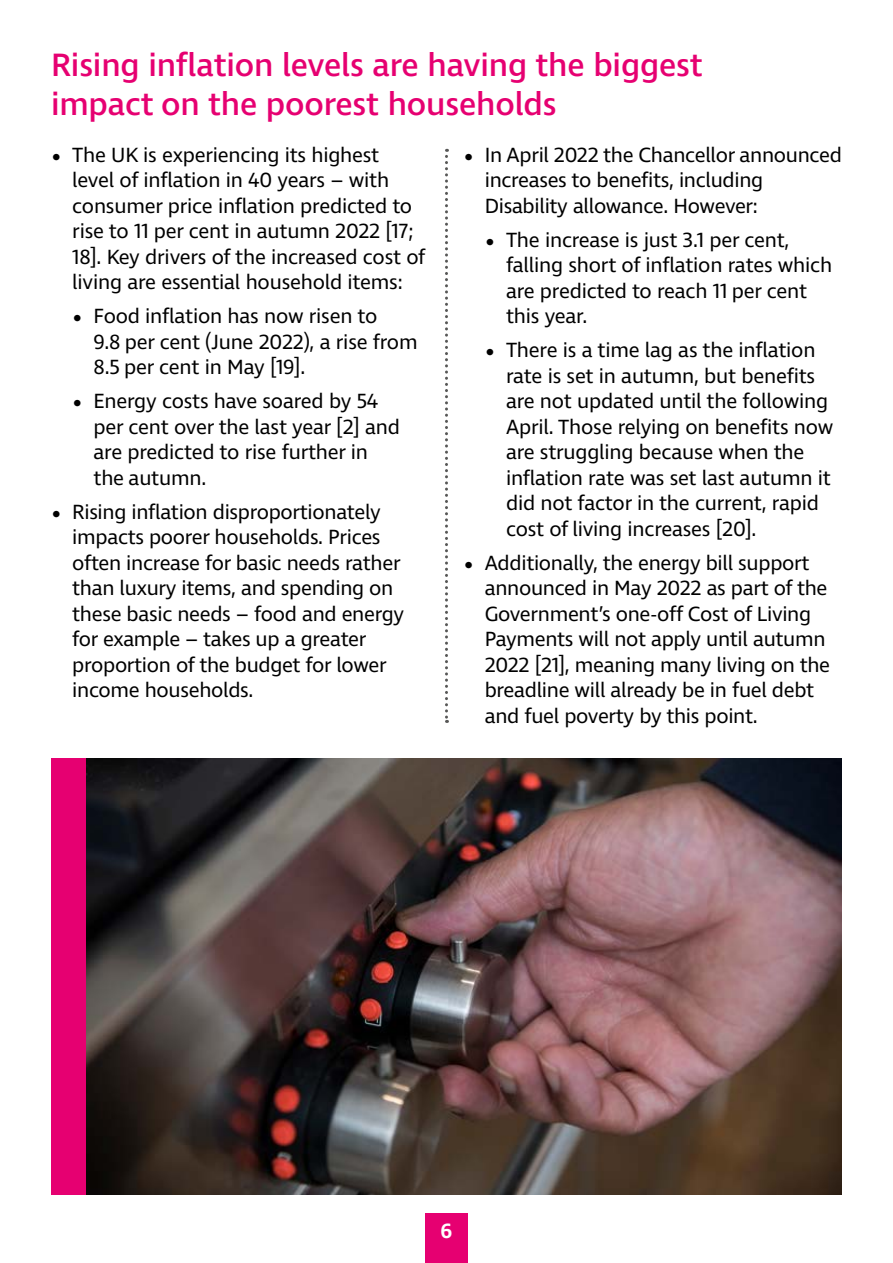
<style>
.page{position:relative;width:893px;height:1263px;background:#fff}
.page>*{position:absolute;margin:0;border:0;box-sizing:border-box;transform-origin:0 0}
.t1{font:500 33px/39px "Ingra";letter-spacing:-.005em;color:#e60071}
.P___14pt_bullets{font:21px/25.5px "Ingra";letter-spacing:-.015em;color:#000}
.P_bullet_indent{font:21px/25.5px "Ingra";letter-spacing:-.01em;color:#000}
.t2{font:600 21px "Ingra";color:#fff}
.s1{font-size:27px}
</style>
<div class="page">
<div style="left:425px;top:1213px;width:43px;height:50px;background:#e60071"></div>
<svg style="left:445px;top:149px;width:3px;height:574px"></svg>
<img style="left:86px;top:758px;width:756px;height:437px">
<div style="left:51px;top:758px;width:35px;height:437px;background:#e60071"></div>
<h2 class="t1" style="left:51px;top:47px;width:653px">Rising inflation levels are having the biggest impact on the poorest households</h2>
<p class="P___14pt_bullets" style="left:72px;top:143px;width:355px;text-indent:-21px"><span class="s1">•</span> The UK is experiencing its highest level of inflation in 40 years – with consumer price inflation predicted to rise to 11 per cent in autumn 2022 [17; 18]. Key drivers of the increased cost of living are essential household items:</p>
<p class="P_bullet_indent" style="left:94px;top:305px;width:326px;text-indent:-21px"><span class="s1">•</span> Food inflation has now risen to<br>9.8 per cent (June 2022), a rise from<br>8.5 per cent in May [19].</p>
<p class="P_bullet_indent" style="left:94px;top:390px;width:308px;text-indent:-21px"><span class="s1">•</span> Energy costs have soared by 54 per cent over the last year [2] and are predicted to rise further in the autumn.</p>
<p class="P___14pt_bullets" style="left:72px;top:500px;width:333px;text-indent:-21px"><span class="s1">•</span> Rising inflation disproportionately impacts poorer households. Prices often increase for basic needs rather than luxury items, and spending on these basic needs – food and energy for example – takes up a greater proportion of the budget for lower income households.</p>
<p class="P___14pt_bullets" style="left:485px;top:143px;width:359px;text-indent:-21px"><span class="s1">•</span> In April 2022 the Chancellor announced increases to benefits, including<br>Disability allowance. However:</p>
<p class="P_bullet_indent" style="left:506px;top:228px;width:328px;text-indent:-21px"><span class="s1">•</span> The increase is just 3.1 per cent, falling short of inflation rates which are predicted to reach 11 per cent this year.</p>
<p class="P_bullet_indent" style="left:506px;top:339px;width:329px;text-indent:-21px"><span class="s1">•</span> There is a time lag as the inflation rate is set in autumn, but benefits are not updated until the following April. Those relying on benefits now are struggling because when the inflation rate was set last autumn it did not factor in the current, rapid cost of living increases [20].</p>
<p class="P___14pt_bullets" style="left:485px;top:551px;width:347px;text-indent:-21px"><span class="s1">•</span> Additionally, the energy bill support announced in May 2022 as part of the Government’s one-off Cost of Living Payments will not apply until autumn 2022 [21], meaning many living on the breadline will already be in fuel debt and fuel poverty by this point.</p>
<p class="t2" style="left:441px;top:1217px;width:13px">6</p>
</div>
